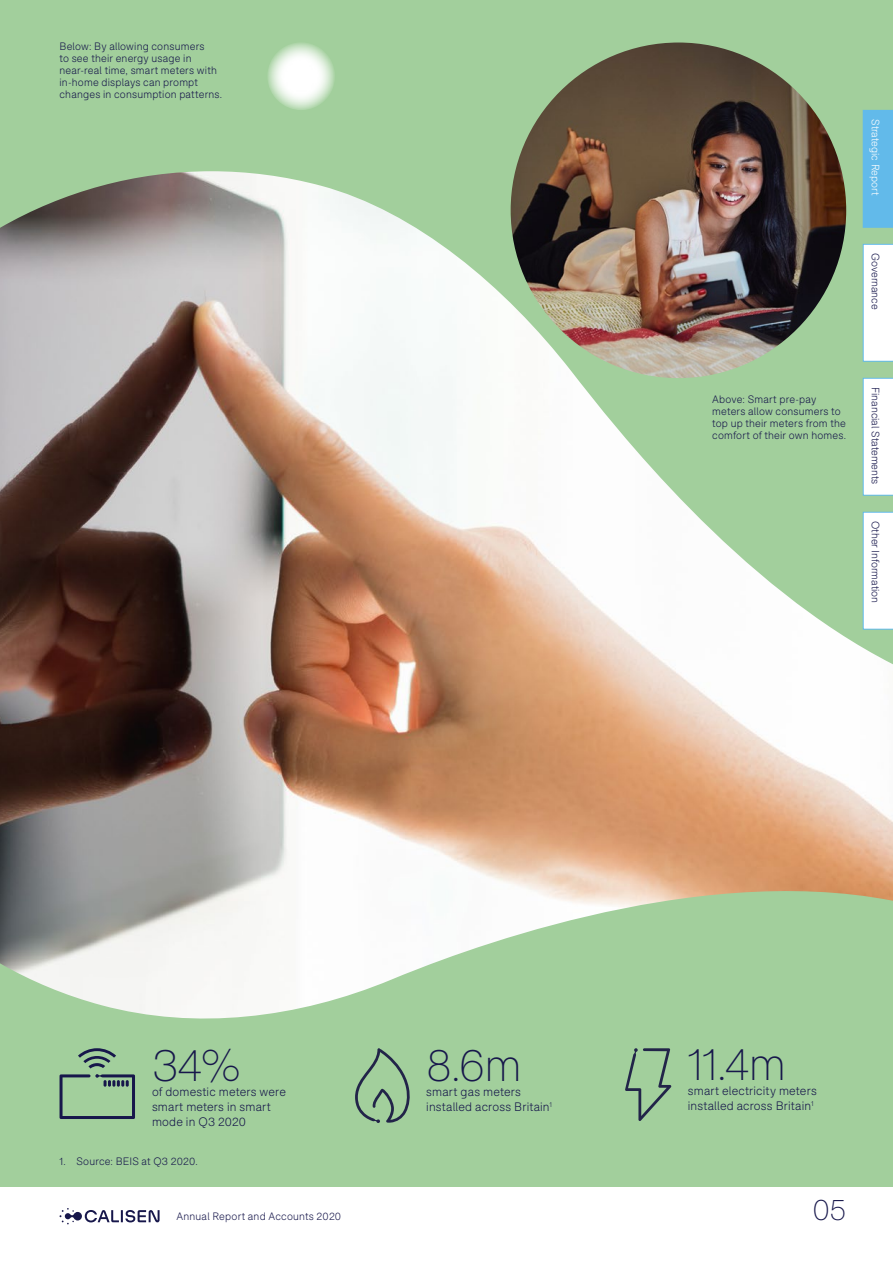
<style>
.page{position:relative;width:893px;height:1263px;background:#fff}
.page>*{position:absolute;margin:0;border:0;box-sizing:border-box;transform-origin:0 0}
.t1{font:100 45px "F37 Bolton";letter-spacing:-.02em;color:#17174b}
.t2{font:100 29.25px "F37 Bolton";color:#17174b}
.t3{font:300 12px/15px "F37 Bolton";letter-spacing:.015em;color:#17174b}
.t4{font:300 10.5px/12px "F37 Bolton";letter-spacing:.02em;color:#17174b}
.t5{font:300 10.5px "F37 Bolton";color:#17174b}
.t6{font:300 10.5px "F37 Bolton";color:#fff}
</style>
<div class="page">
<div style="left:0;top:0;width:893px;height:1187px;background:#a2cf9c"></div>
<svg style="left:267px;top:42px;width:68px;height:68px;background:#e2efe0"></svg>
<img style="left:511px;top:43px;width:335px;height:335px;border-radius:168px">
<img style="left:0;top:171px;width:893px;height:848px">
<svg style="left:78px;top:1048px;width:38px;height:20px"></svg>
<svg style="left:60px;top:1074px;width:75px;height:45px"></svg>
<svg style="left:355px;top:1048px;width:55px;height:75px"></svg>
<svg style="left:625px;top:1048px;width:46px;height:73px"></svg>
<div style="left:863px;top:378px;width:30px;height:117px;background:#fff"></div>
<div style="left:863px;top:512px;width:30px;height:117px;background:#fff"></div>
<svg style="left:60px;top:1208px;width:100px;height:16px"></svg>
<div style="left:863px;top:110px;width:30px;height:117px;background:#62baea"></div>
<div style="left:863px;top:244px;width:30px;height:117px;background:#fff"></div>
<p class="t4" style="left:60px;top:40px;width:164px">Below: By allowing consumers<br>to see their energy usage in near-real time, smart meters with in-home displays can prompt changes in consumption patterns.</p>
<p class="t6" style="left:882px;top:119px;width:78px;rotate:90deg">Strategic Report</p>
<p class="t5" style="left:882px;top:253px;width:58px;rotate:90deg">Governance</p>
<p class="t4" style="left:712px;top:393px;width:135px">Above: Smart pre-pay meters allow consumers to top up their meters from the comfort of their own homes.</p>
<p class="t5" style="left:882px;top:387px;width:99px;rotate:90deg">Financial Statements</p>
<p class="t5" style="left:882px;top:521px;width:84px;rotate:90deg">Other Information</p>
<h1 class="t1" style="left:152px;top:1039px;width:90px">34%</h1>
<p class="t3" style="left:152px;top:1084px;width:135px">of domestic meters were smart meters in smart mode in Q3 2020</p>
<p class="t4" style="left:60px;top:1155px;width:140px">1. Source: BEIS at Q3 2020.</p>
<p class="t4" style="left:176px;top:1211px;width:166px">Annual Report and Accounts 2020</p>
<h1 class="t1" style="left:426px;top:1039px;width:97px">8.6m</h1>
<p class="t3" style="left:426px;top:1084px;width:127px">smart gas meters installed across Britain<sup>1</sup></p>
<h1 class="t1" style="left:688px;top:1038px;width:100px">11.4m</h1>
<p class="t3" style="left:688px;top:1084px;width:130px">smart electricity meters installed across Britain<sup>1</sup></p>
<h2 class="t2" style="left:812px;top:1193px;width:35px">05</h2>
</div>
